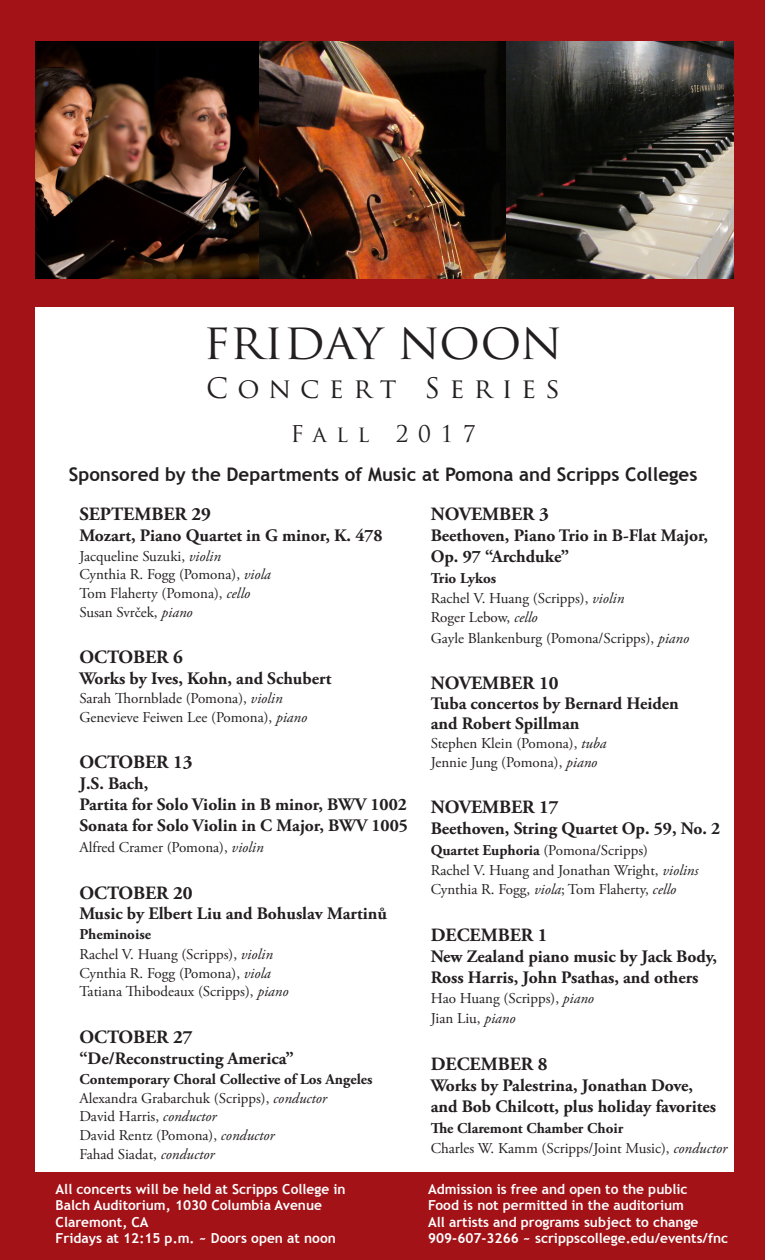
<style>
.page{position:relative;width:765px;height:1260px;background:#fff}
.page>*{position:absolute;margin:0;border:0;box-sizing:border-box;transform-origin:0 0}
.t1{font:41.88px "Trajan Pro";letter-spacing:-.005em;color:#231f20;scale:1.08 1}
.t2{font:27.5px "Trajan Pro";letter-spacing:.34em;color:#231f20}
.t3{font:22.5px "Trajan Pro";letter-spacing:.42em;color:#231f20}
.t4{font:700 18.75px "Adobe Garamond Pro";color:#231f20}
.t5{font:700 18.75px "Trebuchet MS";color:#231f20}
.t6{font:700 17.5px/21px "Adobe Garamond Pro";color:#231f20}
.t7{font:15px/18.8px "Adobe Garamond Pro";color:#231f20}
.t8{font:700 15px "Adobe Garamond Pro";color:#231f20}
.t9{font:700 13.75px/16.5px "Trebuchet MS";color:#fff}
.s1{font-style:italic}
.s2{font-weight:700}
</style>
<div class="page">
<div style="left:0;top:1173px;width:765px;height:87px;background:#a21217"></div>
<img style="left:35px;top:41px;width:224px;height:238px">
<img style="left:506px;top:41px;width:229px;height:238px">
<img style="left:259px;top:41px;width:247px;height:238px">
<div style="left:735px;top:0;width:30px;height:1260px;background:#a21217"></div>
<div style="left:0;top:0;width:35px;height:1260px;background:#a21217"></div>
<div style="left:0;top:279px;width:765px;height:28px;background:#a21217"></div>
<div style="left:0;top:0;width:765px;height:41px;background:#a21217"></div>
<p class="t1" style="left:203px;top:318px;width:334px">FRIDAY NOON</p>
<p class="t2" style="left:206px;top:371px;width:355px">Concert Series</p>
<p class="t3" style="left:291px;top:420px;width:186px">Fall 2017</p>
<p class="t5" style="left:69px;top:463px;width:630px">Sponsored by the Departments of Music at Pomona and Scripps Colleges</p>
<p class="t4" style="left:79px;top:503px;width:133px">SEPTEMBER 29</p>
<p class="t6" style="left:79px;top:525px;width:305px">Mozart, Piano Quartet in G minor, K. 478</p>
<p class="t7" style="left:79px;top:547px;width:193px">Jacqueline Suzuki, <span class="s1">violin<br></span>Cynthia R. Fogg (Pomona), <span class="s1">viola<br></span>Tom Flaherty (Pomona), <span class="s1">cello</span></p>
<p class="t7" style="left:79px;top:603px;width:115px">Susan Svrček, <span class="s1">piano</span></p>
<p class="t4" style="left:79px;top:647px;width:105px">OCTOBER 6</p>
<p class="t6" style="left:79px;top:669px;width:254px">Works by Ives, Kohn, and Schubert</p>
<p class="t7" style="left:79px;top:690px;width:205px">Sarah Thornblade (Pomona), <span class="s1">violin</span></p>
<p class="t7" style="left:79px;top:708px;width:229px">Genevieve Feiwen Lee (Pomona), <span class="s1">piano</span></p>
<p class="t4" style="left:79px;top:752px;width:115px">OCTOBER 13</p>
<p class="t6" style="left:79px;top:774px;width:71px">J.S. Bach,</p>
<p class="t6" style="left:79px;top:795px;width:329px">Partita for Solo Violin in B minor, BWV 1002</p>
<p class="t6" style="left:79px;top:816px;width:330px">Sonata for Solo Violin in C Major, BWV 1005</p>
<p class="t7" style="left:79px;top:839px;width:186px">Alfred Cramer (Pomona), <span class="s1">violin</span></p>
<p class="t4" style="left:79px;top:882px;width:115px">OCTOBER 20</p>
<p class="t6" style="left:79px;top:903px;width:309px">Music by Elbert Liu and Bohuslav Martinů</p>
<p class="t8" style="left:79px;top:925px;width:73px">Pheminoise</p>
<p class="t7" style="left:79px;top:945px;width:195px">Rachel V. Huang (Scripps), <span class="s1">violin</span></p>
<p class="t7" style="left:79px;top:964px;width:211px">Cynthia R. Fogg (Pomona), <span class="s1">viola<br></span>Tatiana Thibodeaux (Scripps), <span class="s1">piano</span></p>
<p class="t4" style="left:79px;top:1026px;width:115px">OCTOBER 27</p>
<p class="t6" style="left:79px;top:1048px;width:216px">“De/Reconstructing America”</p>
<p class="t8" style="left:79px;top:1070px;width:295px">Contemporary Choral Collective of Los Angeles</p>
<p class="t7" style="left:79px;top:1089px;width:249px">Alexandra Grabarchuk (Scripps), <span class="s1">conductor</span></p>
<p class="t7" style="left:79px;top:1108px;width:139px">David Harris, <span class="s1">conductor</span></p>
<p class="t7" style="left:79px;top:1127px;width:197px">David Rentz (Pomona), <span class="s1">conductor</span></p>
<p class="t7" style="left:79px;top:1145px;width:137px">Fahad Siadat, <span class="s1">conductor</span></p>
<p class="t4" style="left:431px;top:503px;width:120px">NOVEMBER 3</p>
<p class="t6" style="left:431px;top:525px;width:279px">Beethoven, Piano Trio in B-Flat Major,<br>Op. 97 “Archduke”</p>
<p class="t8" style="left:431px;top:569px;width:67px">Trio Lykos</p>
<p class="t7" style="left:431px;top:589px;width:195px">Rachel V. Huang (Scripps), <span class="s1">violin</span></p>
<p class="t7" style="left:431px;top:608px;width:108px">Roger Lebow, <span class="s1">cello</span></p>
<p class="t7" style="left:431px;top:629px;width:260px">Gayle Blankenburg (Pomona/Scripps), <span class="s1">piano</span></p>
<p class="t4" style="left:431px;top:672px;width:130px">NOVEMBER 10</p>
<p class="t6" style="left:431px;top:693px;width:250px">Tuba concertos by Bernard Heiden</p>
<p class="t6" style="left:431px;top:713px;width:150px">and Robert Spillman</p>
<p class="t7" style="left:431px;top:734px;width:177px">Stephen Klein (Pomona), <span class="s1">tuba</span></p>
<p class="t7" style="left:431px;top:753px;width:168px">Jennie Jung (Pomona), <span class="s1">piano</span></p>
<p class="t4" style="left:431px;top:796px;width:130px">NOVEMBER 17</p>
<p class="t6" style="left:431px;top:819px;width:291px">Beethoven, String Quartet Op. 59, No. 2</p>
<p class="t7" style="left:431px;top:842px;width:219px"><span class="s2">Quartet Euphoria</span> (Pomona/Scripps)</p>
<p class="t7" style="left:431px;top:862px;width:269px">Rachel V. Huang and Jonathan Wright, <span class="s1">violins</span></p>
<p class="t7" style="left:431px;top:881px;width:247px">Cynthia R. Fogg, <span class="s1">viola</span>; Tom Flaherty, <span class="s1">cello</span></p>
<p class="t4" style="left:431px;top:924px;width:118px">DECEMBER 1</p>
<p class="t6" style="left:431px;top:946px;width:288px">New Zealand piano music by Jack Body,<br>Ross Harris, John Psathas, and others</p>
<p class="t7" style="left:431px;top:990px;width:165px">Hao Huang (Scripps), <span class="s1">piano</span></p>
<p class="t7" style="left:431px;top:1010px;width:86px">Jian Liu, <span class="s1">piano</span></p>
<p class="t4" style="left:431px;top:1053px;width:118px">DECEMBER 8</p>
<p class="t6" style="left:431px;top:1075px;width:264px">Works by Palestrina, Jonathan Dove,</p>
<p class="t6" style="left:431px;top:1096px;width:287px">and Bob Chilcott, plus holiday favorites</p>
<p class="t8" style="left:431px;top:1120px;width:194px">The Claremont Chamber Choir</p>
<p class="t7" style="left:431px;top:1140px;width:298px">Charles W. Kamm (Scripps/Joint Music), <span class="s1">conductor</span></p>
<p class="t9" style="left:428px;top:1181px;width:261px">Admission is free and open to the public</p>
<p class="t9" style="left:428px;top:1197px;width:258px">Food is not permitted in the auditorium</p>
<p class="t9" style="left:428px;top:1214px;width:272px">All artists and programs subject to change</p>
<p class="t9" style="left:428px;top:1230px;width:302px">909-607-3266 ~ scrippscollege.edu/events/fnc</p>
<p class="t9" style="left:56px;top:1181px;width:292px">All concerts will be held at Scripps College in<br>Balch Auditorium, 1030 Columbia Avenue</p>
<p class="t9" style="left:56px;top:1214px;width:95px">Claremont, CA</p>
<p class="t9" style="left:56px;top:1230px;width:282px">Fridays at 12:15 p.m. ~ Doors open at noon</p>
</div>
